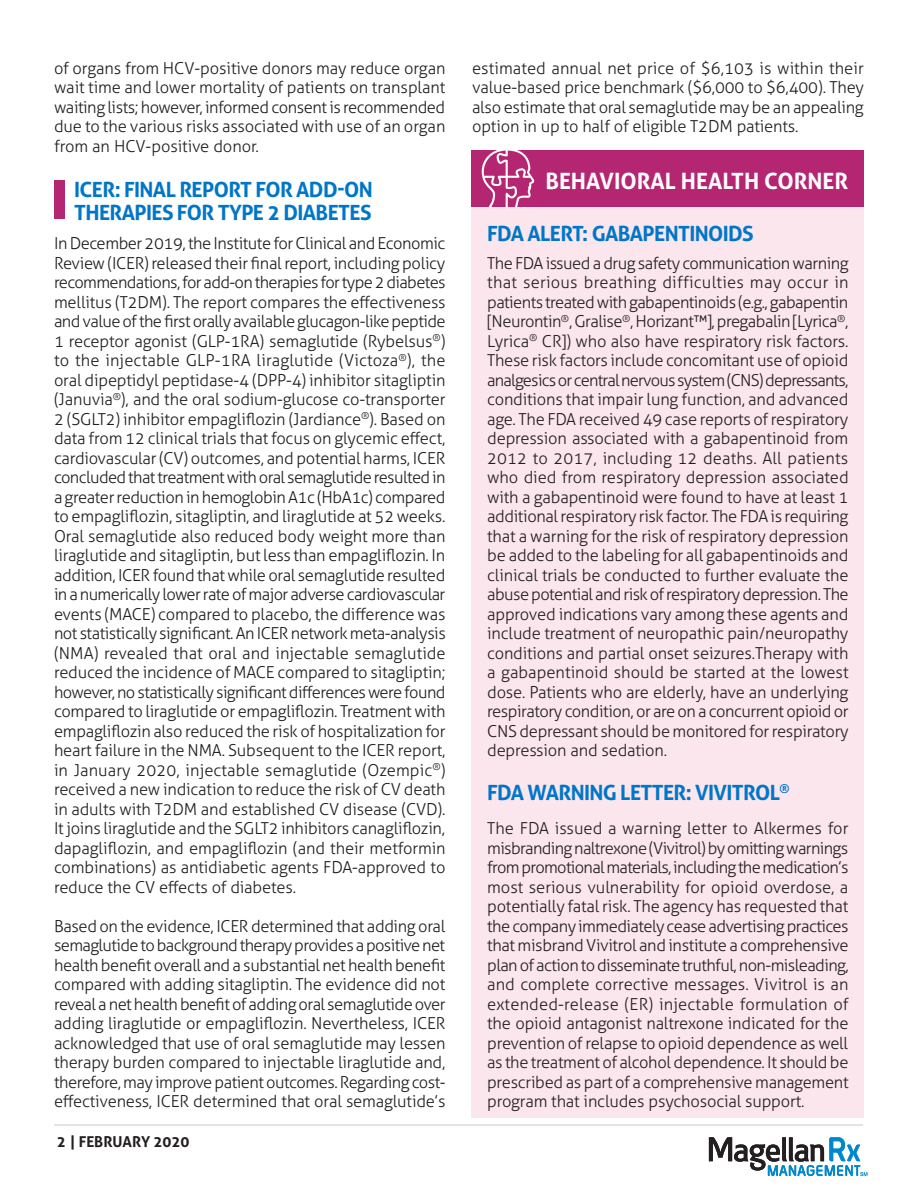
<style>
.page{position:relative;width:918px;height:1188px;background:#fff}
.page>*{position:absolute;margin:0;border:0;box-sizing:border-box;transform-origin:0 0}
.t1{font:700 22.5px "Aller";color:#fff}
.Headline{font:700 21px/23.2px "Aller";letter-spacing:-.03em;color:#0076c8}
.Story_Copy{font:300 16.5px/19.5px "Aller";letter-spacing:-.01em;color:#231f20;text-align:justify}
.t2{font:700 15px "Aller";color:#231f20}
</style>
<div class="page">
<hr style="left:54px;top:1125px;width:809px;height:1px;background:#c9cacc">
<svg style="left:709px;top:1137px;width:158px;height:39px"></svg>
<div style="left:54px;top:180px;width:11px;height:38px;background:#b42672"></div>
<div style="left:472px;top:151px;width:392px;height:56px;background:#b42672"></div>
<svg style="left:482px;top:150px;width:52px;height:57px"></svg>
<div style="left:472px;top:207px;width:392px;height:911px;background:#fbe6ed"></div>
<p class="Story_Copy" style="left:54px;top:58px;width:393px">of organs from HCV-positive donors may reduce organ wait time and lower mortality of patients on transplant waiting lists; however, informed consent is recommended due to the various risks associated with use of an organ from an HCV-positive donor.</p>
<p class="Headline" style="left:74px;top:177px;width:300px">ICER: FINAL REPORT FOR ADD-ON<br>THERAPIES FOR TYPE 2 DIABETES</p>
<p class="Story_Copy" style="left:54px;top:233px;width:393px">In December 2019, the Institute for Clinical and Economic Review (ICER) released their final report, including policy recommendations, for add-on therapies for type 2 diabetes mellitus (T2DM). The report compares the effectiveness and value of the first orally available glucagon-like peptide 1 receptor agonist (GLP-1RA) semaglutide (Rybelsus<sup>®</sup>) to the injectable GLP-1RA liraglutide (Victoza<sup>®</sup>), the oral dipeptidyl peptidase-4 (DPP-4) inhibitor sitagliptin (Januvia<sup>®</sup>), and the oral sodium-glucose co-transporter 2 (SGLT2) inhibitor empagliflozin (Jardiance<sup>®</sup>). Based on data from 12 clinical trials that focus on glycemic effect, cardiovascular (CV) outcomes, and potential harms, ICER concluded that treatment with oral semaglutide resulted in a greater reduction in hemoglobin A1c (HbA1c) compared to empagliflozin, sitagliptin, and liraglutide at 52 weeks.<br>Oral semaglutide also reduced body weight more than liraglutide and sitagliptin, but less than empagliflozin. In addition, ICER found that while oral semaglutide resulted in a numerically lower rate of major adverse cardiovascular events (MACE) compared to placebo, the difference was not statistically significant. An ICER network meta-analysis (NMA) revealed that oral and injectable semaglutide reduced the incidence of MACE compared to sitagliptin; however, no statistically significant differences were found compared to liraglutide or empagliflozin. Treatment with empagliflozin also reduced the risk of hospitalization for heart failure in the NMA. Subsequent to the ICER report, in January 2020, injectable semaglutide (Ozempic<sup>®</sup>) received a new indication to reduce the risk of CV death in adults with T2DM and established CV disease (CVD).<br>It joins liraglutide and the SGLT2 inhibitors canagliflozin, dapagliflozin, and empagliflozin (and their metformin combinations) as antidiabetic agents FDA-approved to reduce the CV effects of diabetes.</p>
<p class="Story_Copy" style="left:54px;top:916px;width:393px">Based on the evidence, ICER determined that adding oral semaglutide to background therapy provides a positive net health benefit overall and a substantial net health benefit compared with adding sitagliptin. The evidence did not reveal a net health benefit of adding oral semaglutide over adding liraglutide or empagliflozin. Nevertheless, ICER acknowledged that use of oral semaglutide may lessen therapy burden compared to injectable liraglutide and, therefore, may improve patient outcomes. Regarding cost&shy;effectiveness, ICER determined that oral semaglutide’s</p>
<p class="t2" style="left:57px;top:1132px;width:134px">2 | FEBRUARY 2020</p>
<p class="Story_Copy" style="left:472px;top:58px;width:393px">estimated annual net price of $6,103 is within their value-based price benchmark ($6,000 to $6,400). They also estimate that oral semaglutide may be an appealing option in up to half of eligible T2DM patients.</p>
<p class="t1" style="left:545px;top:167px;width:304px">BEHAVIORAL HEALTH CORNER</p>
<p class="Headline" style="left:487px;top:222px;width:268px">FDA ALERT: GABAPENTINOIDS</p>
<p class="Story_Copy" style="left:487px;top:253px;width:363px">The FDA issued a drug safety communication warning that serious breathing difficulties may occur in patients treated with gabapentinoids (e.g., gabapentin [Neurontin<sup>®</sup>, Gralise<sup>®</sup>, Horizant™], pregabalin [Lyrica<sup>®</sup>, Lyrica<sup>®</sup> CR]) who also have respiratory risk factors.<br>These risk factors include concomitant use of opioid analgesics or central nervous system (CNS) depressants, conditions that impair lung function, and advanced age. The FDA received 49 case reports of respiratory depression associated with a gabapentinoid from 2012 to 2017, including 12 deaths. All patients who died from respiratory depression associated with a gabapentinoid were found to have at least 1 additional respiratory risk factor. The FDA is requiring that a warning for the risk of respiratory depression be added to the labeling for all gabapentinoids and clinical trials be conducted to further evaluate the abuse potential and risk of respiratory depression. The approved indications vary among these agents and include treatment of neuropathic pain/neuropathy conditions and partial onset seizures.Therapy with a gabapentinoid should be started at the lowest dose. Patients who are elderly, have an underlying respiratory condition, or are on a concurrent opioid or CNS depressant should be monitored for respiratory depression and sedation.</p>
<p class="Headline" style="left:487px;top:781px;width:304px">FDA WARNING LETTER: VIVITROL<sup>®</sup></p>
<p class="Story_Copy" style="left:487px;top:818px;width:363px">The FDA issued a warning letter to Alkermes for misbranding naltrexone (Vivitrol) by omitting warnings from promotional materials, including the medication’s most serious vulnerability for opioid overdose, a potentially fatal risk. The agency has requested that the company immediately cease advertising practices that misbrand Vivitrol and institute a comprehensive plan of action to disseminate truthful, non-misleading, and complete corrective messages. Vivitrol is an extended-release (ER) injectable formulation of the opioid antagonist naltrexone indicated for the prevention of relapse to opioid dependence as well as the treatment of alcohol dependence. It should be prescribed as part of a comprehensive management program that includes psychosocial support.</p>
</div>
